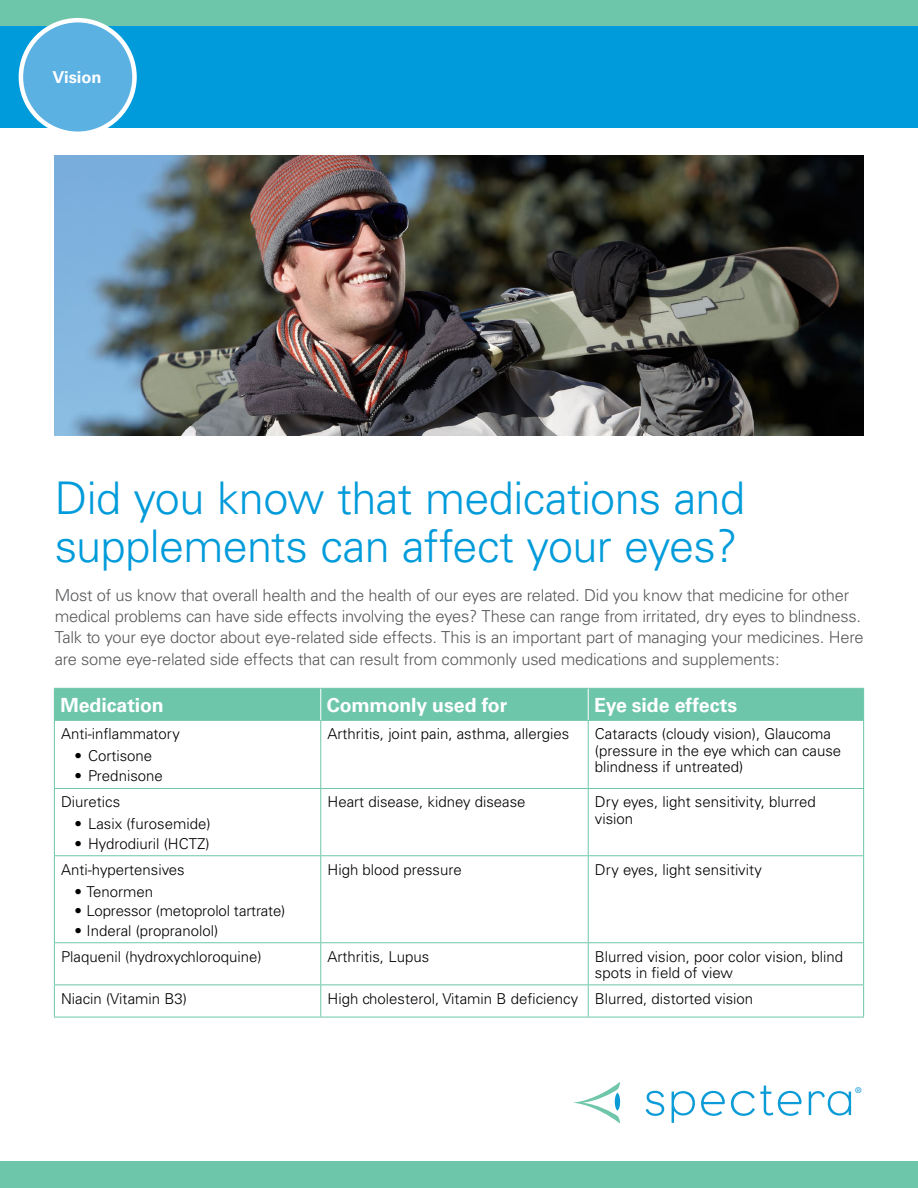
<style>
.page{position:relative;width:918px;height:1188px;background:#fff}
.page>*{position:absolute;margin:0;border:0;box-sizing:border-box;transform-origin:0 0}
.t1{font:300 45px/48px "Univers";letter-spacing:-.015em;color:#009bda}
.t2{font:700 19.5px "Univers";letter-spacing:-.005em;color:#fff}
.t3{font:300 16.5px/21px "Univers";letter-spacing:-.015em;color:#58595b}
.t4{font:700 16.5px "Univers";color:#fff}
.t5{font:300 15px/16.5px "Univers";color:#000}
.t6{font:500 7.95px "Helvetica Neue LT Std";color:#0b9bd7}
</style>
<div class="page">
<img style="left:54px;top:156px;width:810px;height:279px">
<div style="left:0;top:1161px;width:918px;height:27px;background:#6ec6aa"></div>
<div style="left:0;top:0;width:918px;height:26px;background:#6ec6aa"></div>
<div style="left:0;top:26px;width:918px;height:102px;background:#009bda"></div>
<div style="left:21px;top:20px;width:114px;height:114px;background:#5cb1e3;border-radius:50%"></div>
<div style="left:19px;top:18px;width:118px;height:118px;border:4px solid #fff;border-radius:50%"></div>
<svg style="left:573px;top:1082px;width:48px;height:41px"></svg>
<svg style="left:646px;top:1091px;width:18px;height:25px"></svg>
<svg style="left:672px;top:1091px;width:23px;height:32px"></svg>
<svg style="left:701px;top:1091px;width:24px;height:25px"></svg>
<svg style="left:731px;top:1086px;width:71px;height:30px"></svg>
<svg style="left:809px;top:1091px;width:42px;height:25px"></svg>
<div style="left:55px;top:689px;width:808px;height:31px;background:#6ec6aa"></div>
<hr style="left:54px;top:689px;width:1px;height:31px;background:#6ec6aa">
<hr style="left:54px;top:688px;width:267px;height:1px;background:#6ec6aa">
<hr style="left:54px;top:720px;width:267px;height:1px;background:#6ec6aa">
<hr style="left:321px;top:688px;width:267px;height:1px;background:#6ec6aa">
<hr style="left:588px;top:688px;width:276px;height:1px;background:#6ec6aa">
<hr style="left:863px;top:689px;width:1px;height:31px;background:#6ec6aa">
<hr style="left:321px;top:720px;width:267px;height:1px;background:#6ec6aa">
<hr style="left:588px;top:720px;width:276px;height:1px;background:#6ec6aa">
<hr style="left:54px;top:721px;width:1px;height:67px;background:#6ec6aa">
<hr style="left:320px;top:721px;width:1px;height:67px;background:#6ec6aa">
<hr style="left:588px;top:721px;width:1px;height:67px;background:#6ec6aa">
<hr style="left:863px;top:721px;width:1px;height:67px;background:#6ec6aa">
<hr style="left:54px;top:789px;width:1px;height:66px;background:#6ec6aa">
<hr style="left:54px;top:788px;width:267px;height:1px;background:#6ec6aa">
<hr style="left:320px;top:789px;width:1px;height:66px;background:#6ec6aa">
<hr style="left:321px;top:788px;width:267px;height:1px;background:#6ec6aa">
<hr style="left:588px;top:788px;width:276px;height:1px;background:#6ec6aa">
<hr style="left:588px;top:789px;width:1px;height:66px;background:#6ec6aa">
<hr style="left:863px;top:789px;width:1px;height:66px;background:#6ec6aa">
<hr style="left:54px;top:1017px;width:267px;height:1px;background:#6ec6aa">
<hr style="left:321px;top:1017px;width:267px;height:1px;background:#6ec6aa">
<hr style="left:588px;top:1017px;width:276px;height:1px;background:#6ec6aa">
<hr style="left:54px;top:856px;width:1px;height:86px;background:#6ec6aa">
<hr style="left:54px;top:855px;width:267px;height:1px;background:#6ec6aa">
<hr style="left:320px;top:856px;width:1px;height:86px;background:#6ec6aa">
<hr style="left:321px;top:855px;width:267px;height:1px;background:#6ec6aa">
<hr style="left:588px;top:856px;width:1px;height:86px;background:#6ec6aa">
<hr style="left:588px;top:855px;width:276px;height:1px;background:#6ec6aa">
<hr style="left:863px;top:856px;width:1px;height:86px;background:#6ec6aa">
<hr style="left:54px;top:985px;width:1px;height:32px;background:#6ec6aa">
<hr style="left:54px;top:984px;width:267px;height:1px;background:#6ec6aa">
<hr style="left:320px;top:985px;width:1px;height:32px;background:#6ec6aa">
<hr style="left:321px;top:984px;width:267px;height:1px;background:#6ec6aa">
<hr style="left:588px;top:984px;width:276px;height:1px;background:#6ec6aa">
<hr style="left:588px;top:985px;width:1px;height:32px;background:#6ec6aa">
<hr style="left:863px;top:985px;width:1px;height:32px;background:#6ec6aa">
<hr style="left:54px;top:943px;width:1px;height:41px;background:#6ec6aa">
<hr style="left:54px;top:942px;width:267px;height:1px;background:#6ec6aa">
<hr style="left:320px;top:943px;width:1px;height:41px;background:#6ec6aa">
<hr style="left:588px;top:943px;width:1px;height:41px;background:#6ec6aa">
<hr style="left:863px;top:943px;width:1px;height:41px;background:#6ec6aa">
<hr style="left:321px;top:942px;width:267px;height:1px;background:#6ec6aa">
<hr style="left:588px;top:942px;width:276px;height:1px;background:#6ec6aa">
<hr style="left:320px;top:689px;width:1px;height:31px;background:#fff">
<hr style="left:588px;top:689px;width:1px;height:31px;background:#fff">
<p class="t4" style="left:53px;top:68px;width:51px">Vision</p>
<h1 class="t1" style="left:55px;top:474px;width:692px">Did you know that medications and supplements can affect your eyes?</h1>
<p class="t3" style="left:55px;top:585px;width:810px">Most of us know that overall health and the health of our eyes are related. Did you know that medicine for other medical problems can have side effects involving the eyes? These can range from irritated, dry eyes to blindness.<br>Talk to your eye doctor about eye-related side effects. This is an important part of managing your medicines. Here</p>
<p class="t3" style="left:55px;top:649px;width:726px">are some eye-related side effects that can result from commonly used medications and supplements:</p>
<h2 class="t2" style="left:60px;top:694px;width:105px">Medication</h2>
<h2 class="t2" style="left:327px;top:694px;width:182px">Commonly used for</h2>
<h2 class="t2" style="left:594px;top:694px;width:145px">Eye side effects</h2>
<p class="t5" style="left:61px;top:726px;width:120px">Anti-inflammatory</p>
<p class="t5" style="left:75px;top:748px;width:79px">• Cortisone</p>
<p class="t5" style="left:75px;top:767px;width:90px">• Prednisone</p>
<p class="t5" style="left:328px;top:726px;width:243px">Arthritis, joint pain, asthma, allergies</p>
<p class="t5" style="left:595px;top:726px;width:248px">Cataracts (cloudy vision), Glaucoma (pressure in the eye which can cause blindness if untreated)</p>
<p class="t5" style="left:61px;top:794px;width:61px">Diuretics</p>
<p class="t5" style="left:75px;top:816px;width:138px">• Lasix (furosemide)</p>
<p class="t5" style="left:75px;top:835px;width:136px">• Hydrodiuril (HCTZ)</p>
<p class="t5" style="left:61px;top:861px;width:125px">Anti-hypertensives</p>
<p class="t5" style="left:75px;top:883px;width:80px">• Tenormen</p>
<p class="t5" style="left:75px;top:903px;width:212px">• Lopressor (metoprolol tartrate)</p>
<p class="t5" style="left:75px;top:922px;width:145px">• Inderal (propranolol)</p>
<p class="t5" style="left:328px;top:794px;width:200px">Heart disease, kidney disease</p>
<p class="t5" style="left:595px;top:794px;width:222px">Dry eyes, light sensitivity, blurred vision</p>
<p class="t5" style="left:328px;top:861px;width:136px">High blood pressure</p>
<p class="t5" style="left:595px;top:861px;width:168px">Dry eyes, light sensitivity</p>
<p class="t5" style="left:61px;top:948px;width:202px">Plaquenil (hydroxychloroquine)</p>
<p class="t5" style="left:328px;top:948px;width:103px">Arthritis, Lupus</p>
<p class="t5" style="left:595px;top:948px;width:250px">Blurred vision, poor color vision, blind spots in field of view</p>
<p class="t5" style="left:61px;top:990px;width:127px">Niacin (Vitamin B3)</p>
<p class="t5" style="left:328px;top:990px;width:427px">High cholesterol, Vitamin B deficiency Blurred, distorted vision</p>
<p class="t6" style="left:855px;top:1086px;width:8px">®</p>
</div>
